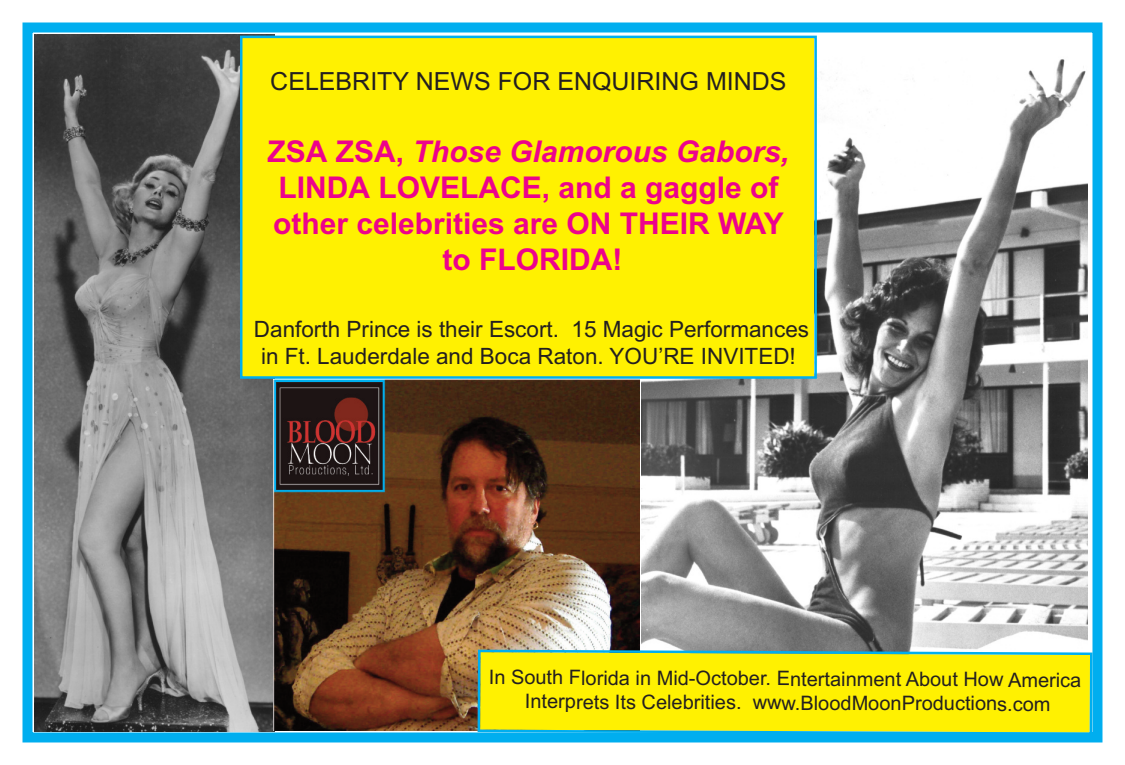
<style>
.page{position:relative;width:1125px;height:765px;background:#fff}
.page>*{position:absolute;margin:0;border:0;box-sizing:border-box;transform-origin:0 0}
.t1{font:700 30px/36px "Arial";color:#ed028c;text-align:center}
.t2{font:25px "Arial";color:#231f20}
.t3{font:22.5px/27px "Arial";color:#231f20;text-align:center}
.t4{font:20px/24px "Arial";letter-spacing:-.005em;color:#231f20;text-align:center}
.s1{font-style:italic}
</style>
<div class="page">
<div style="left:22px;top:22px;width:1080px;height:720px;border:10px solid #00aeef"></div>
<img style="left:588px;top:59px;width:500px;height:589px">
<img style="left:34px;top:34px;width:240px;height:697px">
<img style="left:273px;top:380px;width:367px;height:350px">
<div style="left:242px;top:38px;width:572px;height:338px;background:#fff101"></div>
<div style="left:240px;top:36px;width:577px;height:343px;border:2px solid #00aeef"></div>
<svg style="left:476px;top:648px;width:618px;height:88px;background:#e4e81e"></svg>
<p class="t2" style="left:270px;top:67px;width:518px">CELEBRITY NEWS FOR ENQUIRING MINDS</p>
<h1 class="t1" style="left:268px;top:134px;width:523px">ZSA ZSA, <span class="s1">Those Glamorous Gabors,<br></span>LINDA LOVELACE, and a gaggle of other celebrities are ON THEIR WAY to FLORIDA!</h1>
<p class="t3" style="left:254px;top:315px;width:557px">Danforth Prince is their Escort. 15 Magic Performances in Ft. Lauderdale and Boca Raton. YOU’RE INVITED!</p>
<p class="t4" style="left:489px;top:667px;width:594px">In South Florida in Mid-October. Entertainment About How America<br>Interprets Its Celebrities. www.BloodMoonProductions.com</p>
</div>
